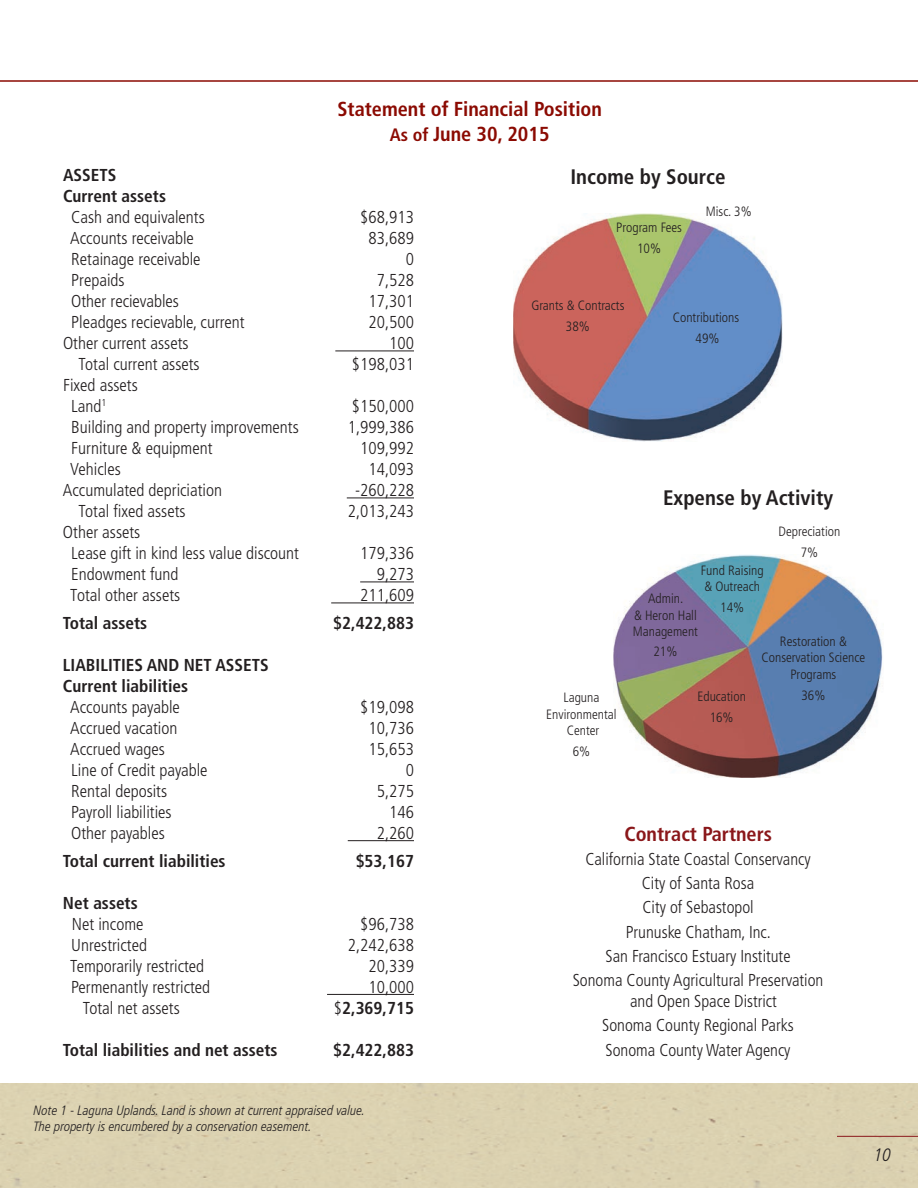
<style>
.page{position:relative;width:918px;height:1188px;background:#fff}
.page>*{position:absolute;margin:0;border:0;box-sizing:border-box;transform-origin:0 0}
.t1{font:700 condensed 21px "Frutiger LT Std";color:#231f20}
.t2{font:700 condensed 20.25px/25.5px "Frutiger LT Std";color:#8b0a02;text-align:center}
.t3{font:700 condensed 20.25px "Frutiger LT Std";color:#8a171a}
.t4{font:italic 300 condensed 18px "Frutiger LT Pro";color:#231f20}
.t5{font:300 condensed 17.25px/24.3px "Frutiger LT Std";color:#231f20}
.t6{font:700 condensed 17.25px/21px "Frutiger LT Std";color:#231f20}
.t7{font:300 condensed 13.5px/16.5px "Frutiger LT Std";color:#231f20;text-align:center}
.t8{font:italic 300 condensed 13.5px/16.2px "Frutiger LT Pro";color:#231f20}
.s1{font-size:18px}
.s2{font-weight:300}
</style>
<div class="page">
<hr style="left:0;top:80px;width:918px;height:2px;background:#8b0a02">
<hr style="left:335px;top:350px;width:79px;height:1px;background:#231f20">
<hr style="left:347px;top:497px;width:67px;height:1px;background:#231f20">
<hr style="left:360px;top:581px;width:54px;height:1px;background:#231f20">
<hr style="left:331px;top:602px;width:83px;height:1px;background:#231f20">
<hr style="left:348px;top:840px;width:66px;height:1px;background:#231f20">
<hr style="left:327px;top:994px;width:87px;height:1px;background:#231f20">
<img style="left:513px;top:214px;width:270px;height:227px">
<img style="left:613px;top:555px;width:270px;height:223px">
<hr style="left:837px;top:1136px;width:81px;height:1px;background:#8a171a">
<p class="t2" style="left:337px;top:96px;width:266px">Statement of Financial Position<br><span class="s1">As of</span> June 30, 2015</p>
<p class="t1" style="left:570px;top:164px;width:157px">Income by Source</p>
<p class="t6" style="left:63px;top:165px;width:105px">ASSETS current assets</p>
<p class="t5" style="left:71px;top:205px;width:135px">Cash and equivalents</p>
<p class="t5" style="left:360px;top:205px;width:55px">$68,913</p>
<p class="t5" style="left:70px;top:226px;width:125px">Accounts receivable</p>
<p class="t5" style="left:368px;top:226px;width:47px">83,689</p>
<p class="t5" style="left:71px;top:247px;width:131px">Retainage receivable</p>
<p class="t5" style="left:406px;top:247px;width:10px">0</p>
<p class="t5" style="left:71px;top:268px;width:55px">Prepaids</p>
<p class="t5" style="left:377px;top:268px;width:39px">7,528</p>
<p class="t5" style="left:71px;top:289px;width:109px">Other recievables</p>
<p class="t5" style="left:368px;top:289px;width:47px">17,301</p>
<p class="t5" style="left:71px;top:310px;width:175px">Pleadges recievable, current</p>
<p class="t5" style="left:368px;top:310px;width:47px">20,500</p>
<p class="t5" style="left:63px;top:331px;width:127px">Other current assets</p>
<p class="t5" style="left:389px;top:331px;width:26px">100</p>
<p class="t5" style="left:79px;top:352px;width:123px">Total current assets</p>
<p class="t5" style="left:352px;top:352px;width:64px">$198,031</p>
<p class="t5" style="left:71px;top:375px;width:68px;line-height:21px;text-indent:-8px">Fixed assets<br>Land<sup>1</sup></p>
<p class="t7" style="left:706px;top:203px;width:47px">Misc. 3%</p>
<p class="t7" style="left:616px;top:217px;width:67px;line-height:21px">Program Fees<br>10%</p>
<p class="t7" style="left:531px;top:295px;width:95px;line-height:21px">Grants &amp; Contracts<br>38%</p>
<p class="t7" style="left:673px;top:307px;width:68px;line-height:21px">Contributions<br>49%</p>
<p class="t5" style="left:352px;top:394px;width:64px">$150,000</p>
<p class="t5" style="left:71px;top:415px;width:229px">Building and property improvements</p>
<p class="t5" style="left:348px;top:415px;width:68px">1,999,386</p>
<p class="t5" style="left:71px;top:436px;width:143px">Furniture &amp; equipment</p>
<p class="t5" style="left:360px;top:436px;width:55px">109,992</p>
<p class="t5" style="left:70px;top:457px;width:52px">Vehicles</p>
<p class="t5" style="left:368px;top:457px;width:47px">14,093</p>
<p class="t5" style="left:63px;top:478px;width:161px">Accumulated depriciation</p>
<p class="t5" style="left:355px;top:478px;width:60px">-260,228</p>
<p class="t5" style="left:79px;top:499px;width:109px">Total fixed assets</p>
<p class="t5" style="left:348px;top:499px;width:68px">2,013,243</p>
<p class="t5" style="left:71px;top:522px;width:229px;line-height:21px;text-indent:-8px">Other assets<br>Lease gift in kind less value discount</p>
<p class="t5" style="left:360px;top:541px;width:55px">179,336</p>
<p class="t5" style="left:71px;top:562px;width:109px">Endowment fund</p>
<p class="t5" style="left:377px;top:562px;width:39px">9,273</p>
<p class="t5" style="left:70px;top:583px;width:111px">Total other assets</p>
<p class="t5" style="left:360px;top:583px;width:55px">211,609</p>
<p class="t6" style="left:63px;top:612px;width:86px">Total assets</p>
<p class="t6" style="left:333px;top:612px;width:82px">$2,422,883</p>
<p class="t6" style="left:63px;top:654px;width:207px">LIABILITIES AND NET ASSETS current liabilities</p>
<p class="t5" style="left:70px;top:695px;width:111px">Accounts payable</p>
<p class="t5" style="left:360px;top:695px;width:55px">$19,098</p>
<p class="t5" style="left:70px;top:716px;width:109px">Accrued vacation</p>
<p class="t5" style="left:368px;top:716px;width:47px">10,736</p>
<p class="t5" style="left:70px;top:737px;width:96px">Accrued wages</p>
<p class="t5" style="left:368px;top:737px;width:47px">15,653</p>
<p class="t5" style="left:71px;top:758px;width:138px">Line of Credit payable</p>
<p class="t5" style="left:406px;top:758px;width:10px">0</p>
<p class="t5" style="left:71px;top:779px;width:97px">Rental deposits</p>
<p class="t5" style="left:377px;top:779px;width:39px">5,275</p>
<p class="t5" style="left:71px;top:800px;width:102px">Payroll liabilities</p>
<p class="t5" style="left:389px;top:800px;width:26px">146</p>
<p class="t5" style="left:71px;top:821px;width:95px">Other payables</p>
<p class="t5" style="left:377px;top:821px;width:39px">2,260</p>
<p class="t6" style="left:63px;top:850px;width:164px">total current liabilities</p>
<p class="t6" style="left:356px;top:850px;width:60px">$53,167</p>
<p class="t6" style="left:63px;top:892px;width:76px">Net assets</p>
<p class="t5" style="left:72px;top:912px;width:73px">Net income</p>
<p class="t5" style="left:360px;top:912px;width:55px">$96,738</p>
<p class="t5" style="left:71px;top:933px;width:77px">Unrestricted</p>
<p class="t5" style="left:348px;top:933px;width:68px">2,242,638</p>
<p class="t5" style="left:70px;top:954px;width:135px">Temporarily restricted</p>
<p class="t5" style="left:368px;top:954px;width:47px">20,339</p>
<p class="t5" style="left:71px;top:975px;width:140px">Permenantly restricted</p>
<p class="t5" style="left:368px;top:975px;width:47px">10,000</p>
<p class="t5" style="left:83px;top:996px;width:99px">Total net assets</p>
<p class="t6" style="left:334px;top:997px;width:82px"><span class="s2">$</span>2,369,715</p>
<p class="t6" style="left:63px;top:1039px;width:216px">total liabilities and net assets</p>
<p class="t6" style="left:333px;top:1039px;width:82px">$2,422,883</p>
<p class="t1" style="left:663px;top:485px;width:172px">expense by activity</p>
<p class="t7" style="left:546px;top:689px;width:72px">Laguna<br>Environmental<br>Center</p>
<p class="t7" style="left:573px;top:743px;width:19px">6%</p>
<p class="t7" style="left:779px;top:521px;width:63px;line-height:21px">Depreciation<br>7%</p>
<p class="t7" style="left:701px;top:562px;width:64px;text-align:left">Fund Raising &amp; Outreach</p>
<p class="t7" style="left:720px;top:600px;width:25px">14%</p>
<p class="t7" style="left:633px;top:591px;width:67px">Admin.<br>&amp; Heron Hall<br>Management</p>
<p class="t7" style="left:653px;top:643px;width:25px">21%</p>
<p class="t7" style="left:762px;top:633px;width:105px">Restoration &amp;<br>Conservation Science<br>Programs</p>
<p class="t7" style="left:801px;top:687px;width:25px">36%</p>
<p class="t7" style="left:697px;top:686px;width:50px;line-height:21px">Education<br>16%</p>
<p class="t3" style="left:625px;top:822px;width:149px">contract Partners</p>
<p class="t5" style="left:573px;top:847px;width:252px;text-align:center">California State Coastal Conservancy<br>City of Santa Rosa<br>City of Sebastopol<br>Prunuske Chatham, Inc.<br>San Francisco Estuary Institute<br>Sonoma County Agricultural Preservation</p>
<p class="t5" style="left:602px;top:989px;width:193px;text-indent:28px">and Open Space District<br>Sonoma County Regional Parks<br>Sonoma County Water Agency</p>
<p class="t8" style="left:34px;top:1102px;width:333px">Note 1 - Laguna Uplands. Land is shown at current appraised value.<br>The property is encumbered by a conservation easement.</p>
<p class="t4" style="left:874px;top:1144px;width:19px">10</p>
</div>
